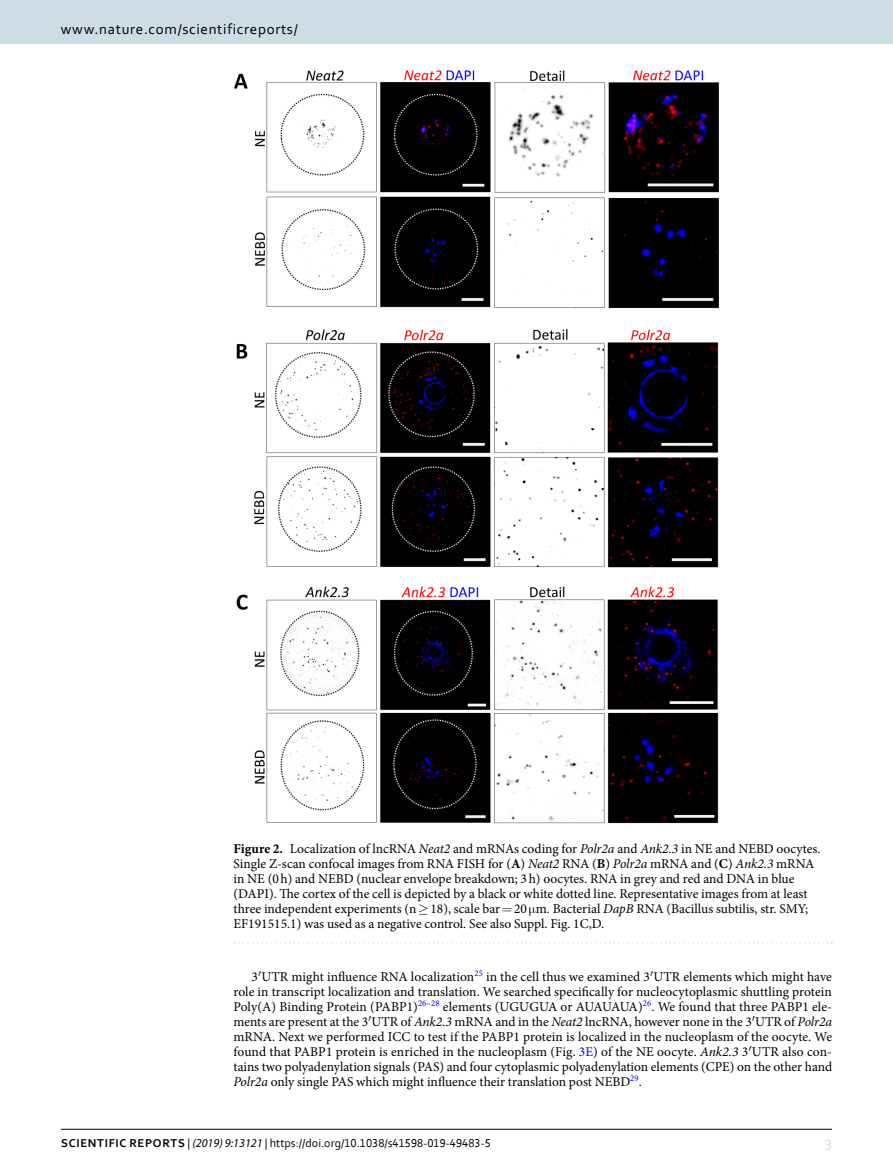
<style>
.page{position:relative;width:893px;height:1174px;background:#fff}
.page>*{position:absolute;margin:0;border:0;box-sizing:border-box;transform-origin:0 0}
.t1{font:15px "Corbel 2";letter-spacing:.045em;color:#000}
.t2{font:15px "Corbel 2";color:#cedde4}
.t3{font:13.5px/15px "Minion Pro";color:#000;text-align:justify}
.t4{font:12px "Corbel";color:#000}
.s1{font-weight:700}
.s2{font-style:italic}
.s3{color:#00f}
.s4{font-family:"Corbel Bold 2"}
.s5{font-family:"Corbel 2"}
.s6{font-family:"Myriad Pro";font-style:italic}
</style>
<div class="page">
<hr style="left:61px;top:1129px;width:771px;height:1px;background:#000">
<div style="left:0;top:0;width:893px;height:43px;background:#cedde4"></div>
<img style="left:234px;top:70px;width:485px;height:754px">
<svg style="left:234px;top:942px;width:598px;height:1px"></svg>
<p class="t1" style="left:61px;top:19px;width:238px">www.nature.com/scientificreports/</p>
<p class="t3" style="left:233px;top:841px;width:589px;text-align:left"><span class="s1">Figure 2.</span> Localization of lncRNA <span class="s2">Neat2</span> and mRNAs coding for <span class="s2">Polr2a</span> and <span class="s2">Ank2.3</span> in NE and NEBD oocytes.<br>Single Z-scan confocal images from RNA FISH for (<span class="s1">A</span>) <span class="s2">Neat2</span> RNA (<span class="s1">B</span>) <span class="s2">Polr2a</span> mRNA and (<span class="s1">C</span>) <span class="s2">Ank2.3</span> mRNA in NE (0h) and NEBD (nuclear envelope breakdown; 3h) oocytes. RNA in grey and red and DNA in blue (DAPI). The cortex of the cell is depicted by a black or white dotted line. Representative images from at least three independent experiments (n≥18), scale bar 20 m. Bacterial <span class="s2">DapB</span> RNA (Bacillus subtilis, str. SMY; EF191515.1) was used as a negative control. See also Suppl. Fig. 1C,D.</p>
<p class="t3" style="left:233px;top:969px;width:600px;text-indent:18px">3 UTR might influence RNA localization<sup>25</sup> in the cell thus we examined 3 UTR elements which might have role in transcript localization and translation. We searched specifically for nucleocytoplasmic shuttling protein Poly(A) Binding Protein (PABP1)<sup>26</sup><sup>–</sup><sup>28</sup> elements (UGUGUA or AUAUAUA)<sup>26</sup>. We found that three PABP1 ele&shy;ments are present at the 3 UTR of <span class="s2">Ank2.3</span> mRNA and in the <span class="s2">Neat2</span> lncRNA, however none in the 3 UTR of <span class="s2">Polr2a </span>mRNA. Next we performed ICC to test if the PABP1 protein is localized in the nucleoplasm of the oocyte. We found that PABP1 protein is enriched in the nucleoplasm (Fig. <span class="s3">3E</span>) of the NE oocyte. <span class="s2">Ank2.3</span> 3 UTR also con&shy;tains two polyadenylation signals (PAS) and four cytoplasmic polyadenylation elements (CPE) on the other hand <span class="s2">Polr2a</span> only single PAS which might influence their translation post NEBD<sup>29</sup>.</p>
<p class="t4" style="left:61px;top:1135px;width:431px"><span class="s4">SCIENTIFIC REPORTS</span> <span class="s5">|</span> <span class="s6">(2019) 9:13121</span> <span class="s5">|</span> https://doi.org/10.1038/s41598-019-49483-5</p>
<p class="t2" style="left:825px;top:1132px;width:8px">3</p>
</div>
